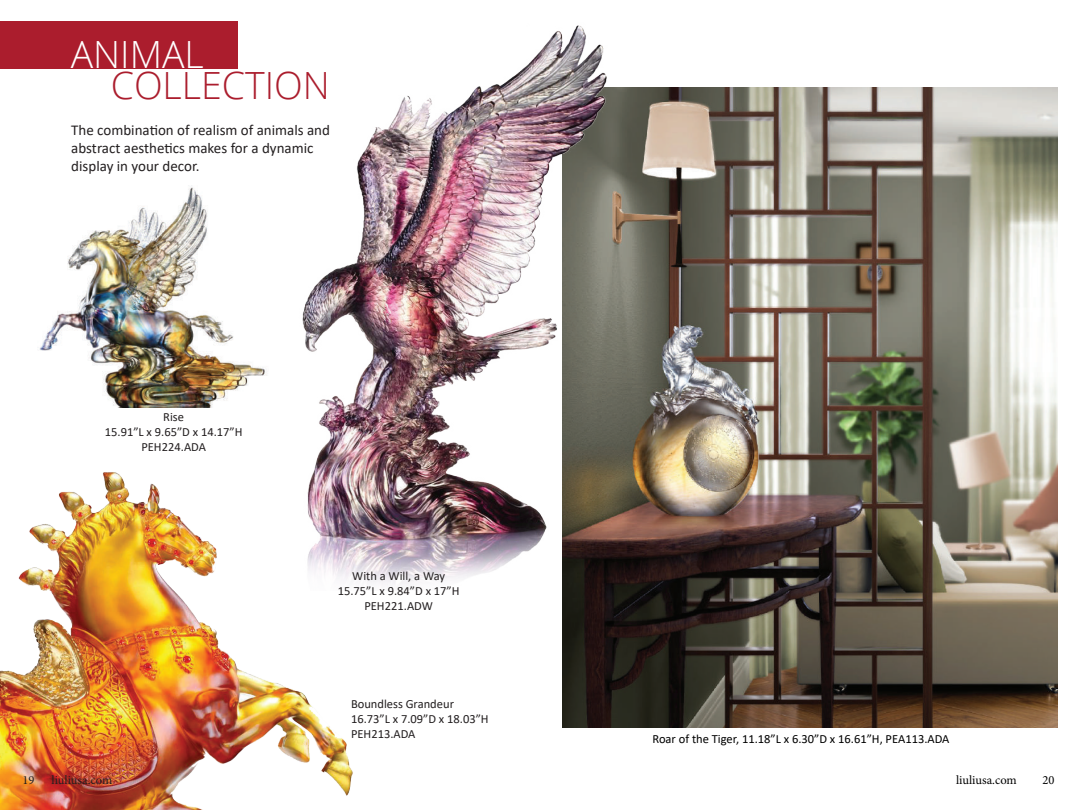
<style>
.page{position:relative;width:1080px;height:810px;background:#fff}
.page>*{position:absolute;margin:0;border:0;box-sizing:border-box;transform-origin:0 0}
.t1{font:300 37.5px "Open Sans";color:#ab1d2d}
.t2{font:300 37.5px "Open Sans";color:#fff}
.t3{font:15px/18px "Calibri";color:#231f20}
.t4{font:12.5px/15px "Calibri";color:#231f20;text-align:center}
.t5{font:12.5px "Calibri";color:#000}
.t6{font:12.5px "Minion Pro";color:#231f20}
.t7{font:12.5px "Minion Pro";color:#000}
</style>
<div class="page">
<img style="left:0;top:472px;width:353px;height:338px">
<div style="left:0;top:22px;width:237px;height:47px;background:#ab1d2d"></div>
<img style="left:562px;top:88px;width:496px;height:639px">
<img style="left:39px;top:185px;width:228px;height:222px">
<img style="left:278px;top:25px;width:348px;height:565px">
<h1 class="t2" style="left:71px;top:29px;width:135px">ANIMAL</h1>
<h1 class="t1" style="left:111px;top:59px;width:221px">COLLECTION</h1>
<p class="t3" style="left:71px;top:121px;width:260px">The combination of realism of animals and abstract aesthetics makes for a dynamic display in your decor.</p>
<p class="t4" style="left:105px;top:409px;width:139px">Rise<br>15.91”L x 9.65”D x 14.17”H<br>PEH224.ADA</p>
<p class="t4" style="left:338px;top:568px;width:123px">With a Will, a Way<br>15.75”L x 9.84”D x 17”H<br>PEH221.ADW</p>
<p class="t4" style="left:351px;top:696px;width:139px;text-align:left">Boundless Grandeur<br>16.73”L x 7.09”D x 18.03”H<br>PEH213.ADA</p>
<p class="t5" style="left:653px;top:731px;width:299px">Roar of the Tiger, 11.18”L x 6.30”D x 16.61”H, PEA113.ADA</p>
<p class="t6" style="left:22px;top:772px;width:14px">19</p>
<p class="t6" style="left:52px;top:772px;width:62px">liuliusa.com</p>
<p class="t7" style="left:956px;top:772px;width:62px">liuliusa.com</p>
<p class="t7" style="left:1042px;top:772px;width:14px">20</p>
</div>
